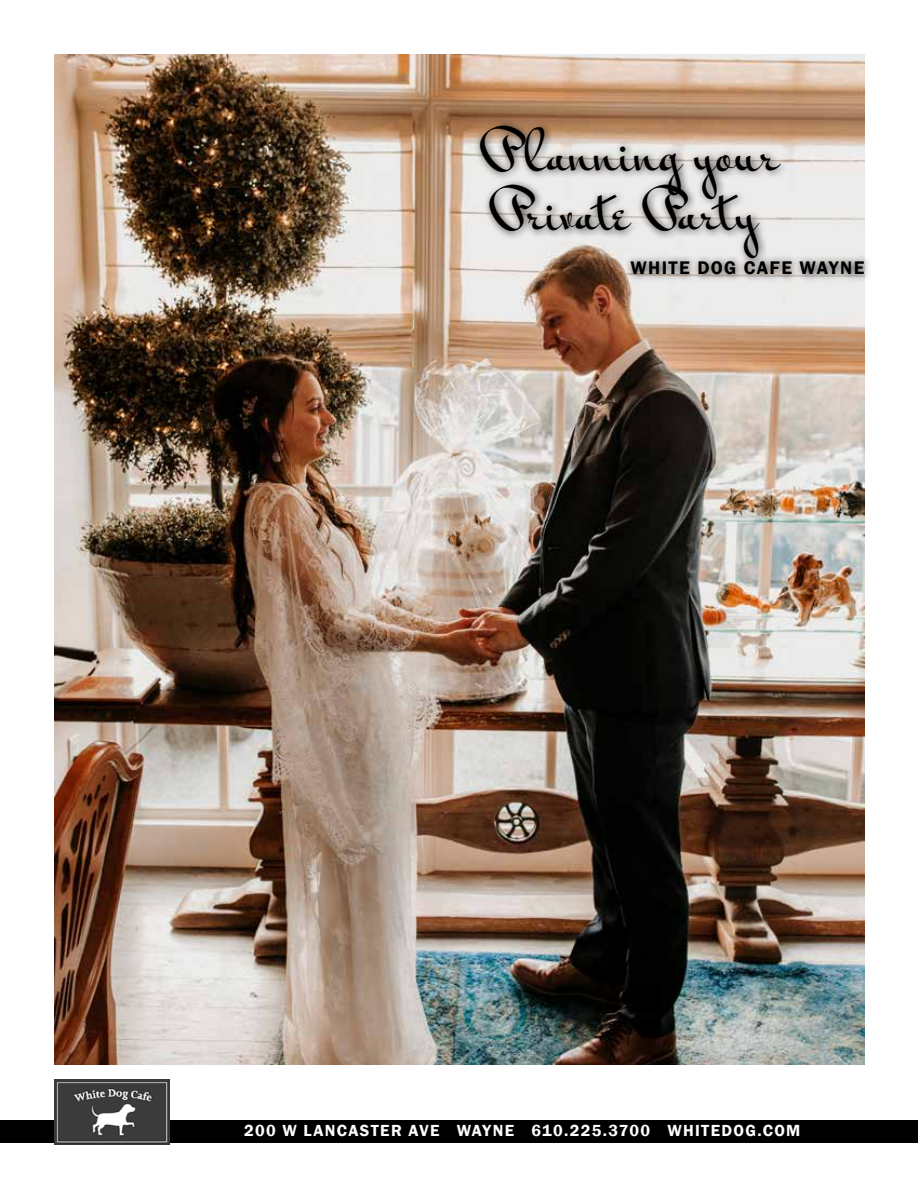
<style>
.page{position:relative;width:918px;height:1188px;background:#fff}
.page>*{position:absolute;margin:0;border:0;box-sizing:border-box;transform-origin:0 0}
.t1{font:49.65px/59.6px "Mr Bedfort";color:#000}
.t2{font:600 18.75px "Franklin Gothic";letter-spacing:.075em;color:#000}
.t3{font:600 16.5px "Franklin Gothic";letter-spacing:.08em;color:#fff}
</style>
<div class="page">
<div style="left:0;top:1121px;width:918px;height:22px;background:#000"></div>
<img style="left:54px;top:1079px;width:115px;height:66px">
<img style="left:54px;top:54px;width:810px;height:1011px">
<div style="left:473px;top:119px;width:317px;height:148px;background:#000;opacity:.75"></div>
<div style="left:625px;top:254px;width:247px;height:29px;background:#000;opacity:.75"></div>
<h1 class="t1" style="left:480px;top:122px;width:301px">P lanning your<br>Private Party</h1>
<p class="t2" style="left:630px;top:256px;width:236px">WHITE DOG CAFE WAYNE</p>
<p class="t3" style="left:244px;top:1120px;width:558px">200 W LANCASTER AVE WAYNE 610.225.3700 WHITEDOG.COM</p>
</div>
